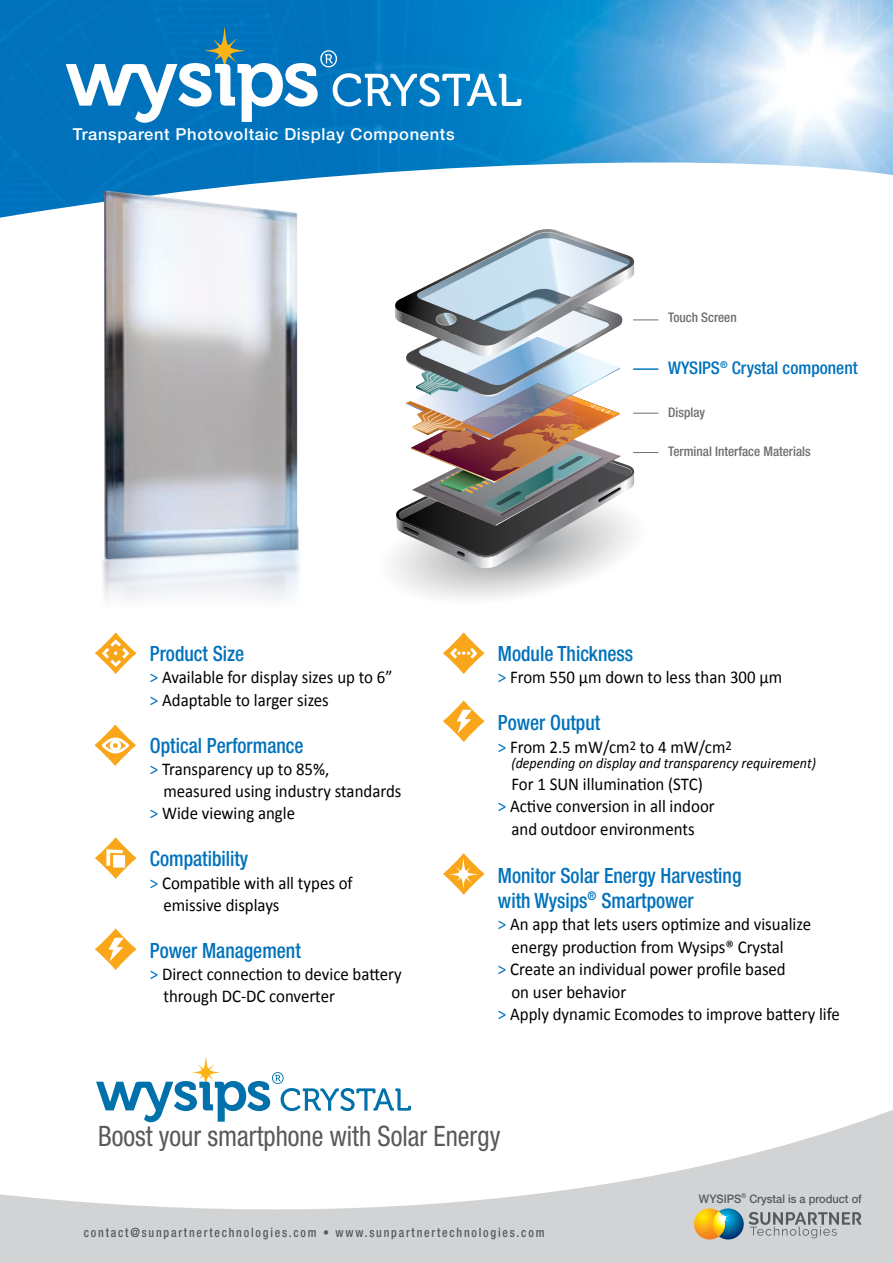
<style>
.page{position:relative;width:893px;height:1263px;background:#fff}
.page>*{position:absolute;margin:0;border:0;box-sizing:border-box;transform-origin:0 0}
.t1{font:condensed 28.2px "Helvetica Neue LT Pro";color:#58595b;scale:.93 1}
.t2{font:500 condensed 21px/25.2px "Helvetica Neue LT Pro";color:#0072bc;scale:.93 1}
.t3{font:18px/22.5px "Calibri";color:#000;scale:.93 1}
.t4{font:500 condensed 17.4px "Helvetica Neue LT Pro";color:#0072bc}
.t5{font:500 16.5px "Helvetica Neue LT Pro";letter-spacing:.04em;color:#fff}
.t6{font:italic 15px "Calibri";color:#000;scale:.93 1}
.t7{font:500 condensed 13.2px "Helvetica Neue LT Pro";color:#6d6e71}
.t8{font:500 condensed 12.75px "Helvetica Neue LT Pro";letter-spacing:.15em;color:#58595b;scale:.93 1}
.t9{font:500 11.85px "Helvetica Neue LT Pro";color:#58595b;scale:.93 1}
.s1{color:#0072bc}
</style>
<div class="page">
<img style="left:0;top:0;width:893px;height:218px">
<svg style="left:66px;top:27px;width:455px;height:96px"></svg>
<svg style="left:0;top:1110px;width:893px;height:153px"></svg>
<svg style="left:713px;top:1208px;width:31px;height:31px"></svg>
<svg style="left:694px;top:1208px;width:31px;height:31px"></svg>
<svg style="left:749px;top:1212px;width:113px;height:26px;background:#aeb0b1"></svg>
<svg style="left:713px;top:1210px;width:18px;height:26px"></svg>
<img style="left:100px;top:191px;width:202px;height:353px">
<svg style="left:393px;top:229px;width:266px;height:370px"></svg>
<svg style="left:443px;top:700px;width:41px;height:42px"></svg>
<svg style="left:457px;top:710px;width:14px;height:23px"></svg>
<svg style="left:443px;top:853px;width:41px;height:42px"></svg>
<svg style="left:443px;top:632px;width:41px;height:42px"></svg>
<svg style="left:448px;top:645px;width:31px;height:17px"></svg>
<svg style="left:95px;top:928px;width:41px;height:42px"></svg>
<svg style="left:109px;top:938px;width:14px;height:23px"></svg>
<svg style="left:95px;top:837px;width:41px;height:42px"></svg>
<svg style="left:106px;top:849px;width:17px;height:17px"></svg>
<div style="left:113px;top:855px;width:12px;height:12px;background:#fff"></div>
<svg style="left:95px;top:544px;width:205px;height:130px"></svg>
<svg style="left:94px;top:724px;width:42px;height:42px"></svg>
<svg style="left:101px;top:737px;width:28px;height:16px"></svg>
<svg style="left:449px;top:857px;width:30px;height:32px"></svg>
<svg style="left:96px;top:1056px;width:315px;height:66px"></svg>
<p class="t5" style="left:73px;top:124px;width:383px">Transparent Photovoltaic Display Components</p>
<p class="t7" style="left:668px;top:310px;width:70px">Touch Screen</p>
<p class="t4" style="left:668px;top:357px;width:191px">WYSIPS<sup>®</sup> Crystal component</p>
<p class="t7" style="left:668px;top:405px;width:39px">Display</p>
<p class="t7" style="left:668px;top:443px;width:144px">Terminal Interface Materials</p>
<p class="t2" style="left:150px;top:640px;width:103px">Product Size</p>
<p class="t3" style="left:150px;top:666px;width:262px"><span class="s1">&gt;</span> Available for display sizes up to 6” <span class="s1">&gt;</span> Adaptable to larger sizes</p>
<p class="t2" style="left:150px;top:732px;width:167px">Optical Performance</p>
<p class="t3" style="left:150px;top:758px;width:194px"><span class="s1">&gt;</span> Transparency up to 85%,</p>
<p class="t3" style="left:163px;top:779px;width:257px">measured using industry standards</p>
<p class="t3" style="left:150px;top:802px;width:158px"><span class="s1">&gt;</span> Wide viewing angle</p>
<p class="t2" style="left:150px;top:846px;width:107px">Compatibility</p>
<p class="t3" style="left:163px;top:871px;width:205px;text-indent:-13px"><span class="s1">&gt;</span> Compatible with all types of emissive displays</p>
<p class="t2" style="left:150px;top:937px;width:164px">Power Management</p>
<p class="t3" style="left:163px;top:964px;width:258px;line-height:21.6px;text-indent:-13px"><span class="s1">&gt;</span> Direct connection to device battery through DC-DC converter</p>
<p class="t2" style="left:498px;top:640px;width:147px">Module Thickness</p>
<p class="t3" style="left:498px;top:666px;width:307px"><span class="s1">&gt;</span> From 550 µm down to less than 300 µm</p>
<p class="t2" style="left:498px;top:710px;width:111px">Power Output</p>
<p class="t3" style="left:498px;top:735px;width:253px"><span class="s1">&gt;</span> From 2.5 mW/cm<sup>2</sup> to 4 mW/cm<sup>2</sup></p>
<p class="t6" style="left:511px;top:753px;width:329px">(depending on display and transparency requirement)</p>
<p class="t3" style="left:498px;top:773px;width:235px;text-align:center">For 1 SUN illumination (STC)<br><span class="s1">&gt;</span> Active conversion in all indoor and outdoor environments</p>
<p class="t2" style="left:498px;top:862px;width:263px">Monitor Solar Energy Harvesting with Wysips<sup>®</sup> Smartpower</p>
<p class="t3" style="left:498px;top:913px;width:338px"><span class="s1">&gt;</span> An app that lets users optimize and visualize</p>
<p class="t3" style="left:511px;top:935px;width:294px">energy production from Wysips® Crystal</p>
<p class="t3" style="left:498px;top:958px;width:311px"><span class="s1">&gt;</span> Create an individual power profile based</p>
<p class="t3" style="left:511px;top:980px;width:125px">on user behavior</p>
<p class="t3" style="left:498px;top:1003px;width:369px"><span class="s1">&gt;</span> Apply dynamic Ecomodes to improve battery life</p>
<p class="t1" style="left:98px;top:1120px;width:434px">Boost your smartphone with Solar Energy</p>
<p class="t8" style="left:84px;top:1224px;width:497px">contact@sunpartnertechnologies.com • www.sunpartnertechnologies.com</p>
<p class="t9" style="left:699px;top:1192px;width:176px">WYSIPS<sup>®</sup> Crystal is a product of</p>
</div>
